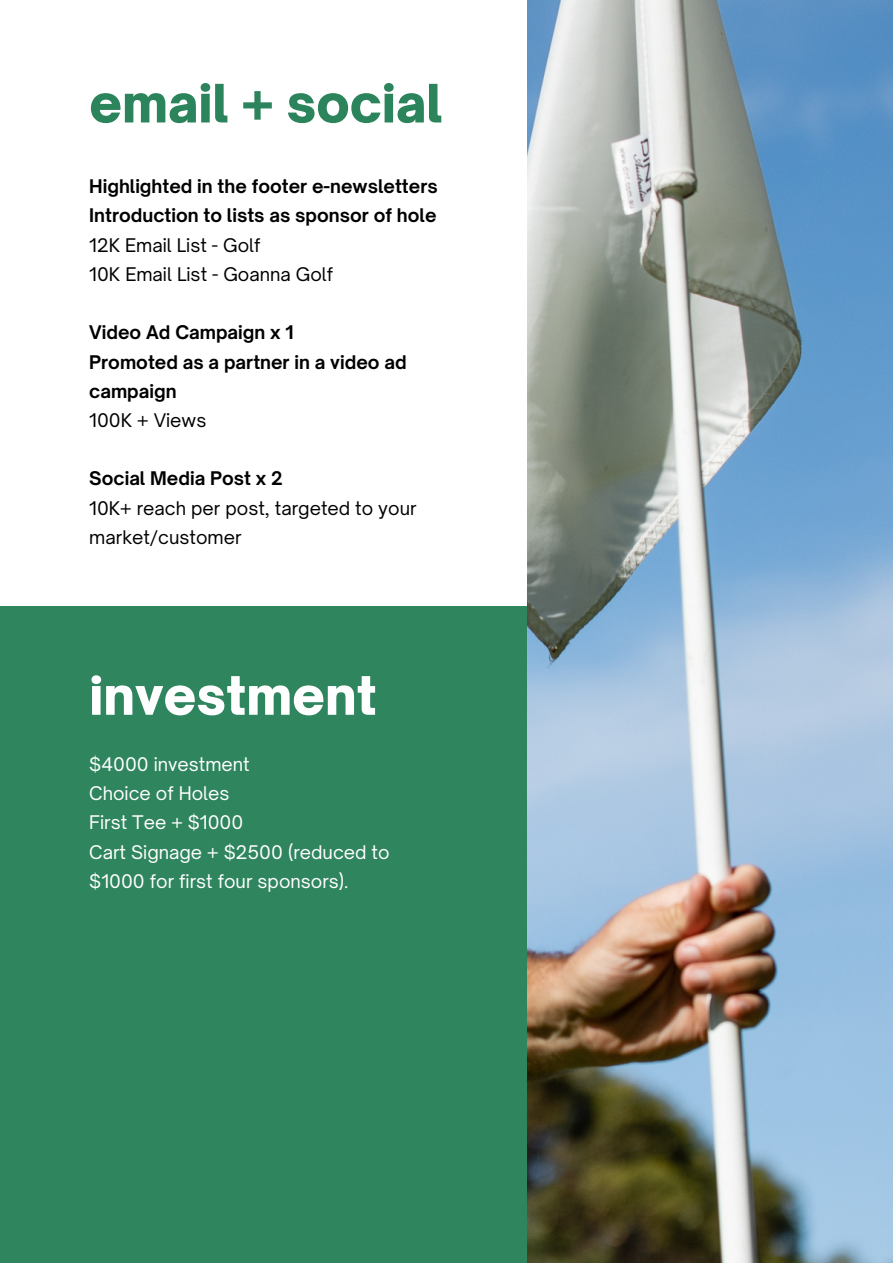
<style>
.page{position:relative;width:893px;height:1264px;background:#fff}
.page>*{position:absolute;margin:0;border:0;box-sizing:border-box;transform-origin:0 0}
.t1{font:900 50.7px "Open Sauce One";color:#2c845d}
.t2{font:900 50.7px "Open Sauce One";color:#fff}
.t3{font:700 18px/29.2px "Open Sauce One";color:#000}
.t4{font:18px/29.2px "Open Sauce One";color:#000}
.t5{font:18px/29.2px "Open Sauce One";color:#fff}
</style>
<div class="page">
<div style="left:0;top:606px;width:592px;height:656px;background:#2f855e"></div>
<img style="left:527px;top:0;width:365px;height:1262px">
<p class="t1" style="left:89px;top:72px;width:354px">email + social</p>
<p class="t3" style="left:89px;top:171px;width:350px">Highlighted in the footer e-newsletters</p>
<p class="t3" style="left:89px;top:201px;width:349px">Introduction to lists as sponsor of hole</p>
<p class="t4" style="left:89px;top:230px;width:173px">12K Email List - Golf</p>
<p class="t4" style="left:89px;top:259px;width:245px">10K Email List - Goanna Golf</p>
<p class="t3" style="left:89px;top:318px;width:206px">Video Ad Campaign x 1</p>
<p class="t3" style="left:89px;top:347px;width:319px">Promoted as a partner in a video ad campaign</p>
<p class="t4" style="left:89px;top:405px;width:119px">100K + Views</p>
<p class="t3" style="left:89px;top:464px;width:195px">Social Media Post x 2</p>
<p class="t4" style="left:89px;top:493px;width:329px">10K+ reach per post, targeted to your market/customer</p>
<p class="t2" style="left:89px;top:664px;width:289px">investment</p>
<p class="t5" style="left:89px;top:749px;width:162px">$4000 investment</p>
<p class="t5" style="left:89px;top:778px;width:142px">Choice of Holes</p>
<p class="t5" style="left:89px;top:808px;width:156px">First Tee + $1000</p>
<p class="t5" style="left:89px;top:837px;width:302px">Cart Signage + $2500 (reduced to $1000 for first four sponsors).</p>
</div>
